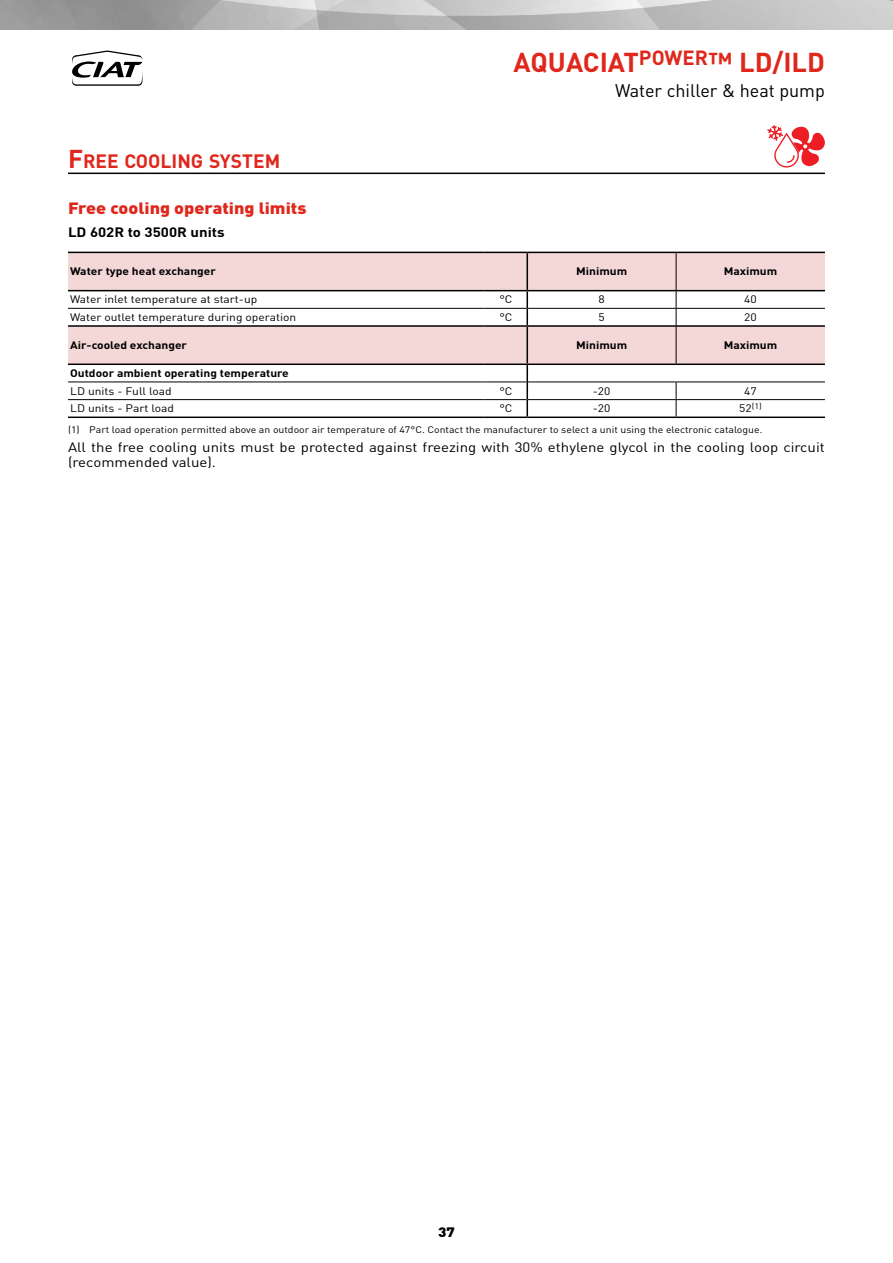
<style>
.page{position:relative;width:893px;height:1263px;background:#fff}
.page>*{position:absolute;margin:0;border:0;box-sizing:border-box;transform-origin:0 0}
.t1{font:700 27px "DIN Pro";color:#df271c}
.t2{font:700 19.2px "DIN Pro";color:#df271c}
.t3{font:18px "DIN Pro";color:#000}
.t4{font:900 16.2px "DIN Pro";color:#df271c;scale:1.11 1}
.t5{font:13.5px/15px "DIN Pro";color:#000;scale:1.11 1}
.t6{font:700 13.5px "DIN Pro";color:#000;scale:1.11 1}
.t7{font:900 13.5px "DIN Pro";color:#000;scale:1.11 1}
.t8{font:10.8px "DIN Pro";color:#000;scale:1.11 1}
.t9{font:700 10.8px "DIN Pro";color:#000;scale:1.11 1}
.t10{font:9.45px "DIN Pro";color:#000;scale:1.11 1}
.t11{font:8.1px "DIN Pro";color:#000;scale:1.11 1}
.s1{font-size:25.5px}
.s2{font-size:10.8px}
</style>
<div class="page">
<img style="left:0;top:0;width:893px;height:30px">
<svg style="left:72px;top:50px;width:71px;height:36px"></svg>
<svg style="left:68px;top:253px;width:757px;height:110px;fill:#f4d7d7"></svg>
<hr style="left:68px;top:308px;width:417px;height:1px;background:#000">
<hr style="left:485px;top:308px;width:41px;height:1px;background:#000">
<hr style="left:528px;top:308px;width:148px;height:1px;background:#000">
<hr style="left:676px;top:308px;width:149px;height:1px;background:#000">
<hr style="left:68px;top:382px;width:417px;height:1px;background:#000">
<hr style="left:485px;top:382px;width:41px;height:1px;background:#000">
<hr style="left:528px;top:382px;width:148px;height:1px;background:#000">
<hr style="left:676px;top:382px;width:149px;height:1px;background:#000">
<hr style="left:68px;top:399px;width:417px;height:1px;background:#000">
<hr style="left:485px;top:399px;width:41px;height:1px;background:#000">
<hr style="left:528px;top:399px;width:148px;height:1px;background:#000">
<hr style="left:676px;top:399px;width:149px;height:1px;background:#000">
<hr style="left:526px;top:253px;width:2px;height:37px;background:#000">
<svg style="left:526px;top:291px;width:2px;height:34px"></svg>
<hr style="left:526px;top:327px;width:2px;height:36px;background:#000">
<svg style="left:526px;top:365px;width:2px;height:51px"></svg>
<hr style="left:68px;top:290px;width:417px;height:1px;background:#000">
<hr style="left:485px;top:290px;width:42px;height:1px;background:#000">
<hr style="left:527px;top:290px;width:149px;height:1px;background:#000">
<hr style="left:676px;top:290px;width:149px;height:1px;background:#000">
<hr style="left:68px;top:325px;width:417px;height:2px;background:#000">
<hr style="left:485px;top:325px;width:42px;height:2px;background:#000">
<hr style="left:527px;top:325px;width:149px;height:2px;background:#000">
<hr style="left:676px;top:325px;width:149px;height:2px;background:#000">
<hr style="left:68px;top:363px;width:417px;height:2px;background:#000">
<hr style="left:485px;top:363px;width:42px;height:2px;background:#000">
<hr style="left:527px;top:363px;width:149px;height:2px;background:#000">
<hr style="left:676px;top:363px;width:149px;height:2px;background:#000">
<hr style="left:68px;top:252px;width:417px;height:1px;background:#000">
<hr style="left:485px;top:252px;width:42px;height:1px;background:#000">
<hr style="left:527px;top:252px;width:149px;height:1px;background:#000">
<hr style="left:676px;top:252px;width:149px;height:1px;background:#000">
<hr style="left:68px;top:416px;width:417px;height:2px;background:#000">
<hr style="left:485px;top:416px;width:42px;height:2px;background:#000">
<hr style="left:527px;top:416px;width:149px;height:2px;background:#000">
<hr style="left:676px;top:416px;width:149px;height:2px;background:#000">
<hr style="left:676px;top:253px;width:1px;height:38px;background:#000">
<svg style="left:676px;top:291px;width:1px;height:35px"></svg>
<hr style="left:676px;top:326px;width:1px;height:37px;background:#000">
<svg style="left:676px;top:382px;width:1px;height:34px"></svg>
<hr style="left:68px;top:173px;width:757px;height:1px;background:#000">
<svg style="left:767px;top:125px;width:58px;height:43px"></svg>
<h1 class="t1" style="left:514px;top:44px;width:313px">AQUACIAT<sup>POWER</sup>™ LD/ILD</h1>
<h2 class="t2" style="left:68px;top:148px;width:214px"><span class="s1">F</span>REE COOLING SYSTEM</h2>
<h3 class="t3" style="left:615px;top:78px;width:211px">Water chiller &amp; heat pump</h3>
<h3 class="t4" style="left:68px;top:197px;width:216px">Free cooling operating limits</h3>
<h3 class="t6" style="left:68px;top:223px;width:143px">LD 602R to 3500R units</h3>
<p class="t9" style="left:70px;top:264px;width:133px">Water type heat exchanger</p>
<p class="t9" style="left:576px;top:264px;width:48px">Minimum</p>
<p class="t9" style="left:724px;top:264px;width:50px">Maximum</p>
<p class="t8" style="left:70px;top:292px;width:170px">Water inlet temperature at start-up</p>
<p class="t8" style="left:499px;top:292px;width:13px">°C</p>
<p class="t8" style="left:599px;top:292px;width:7px">8</p>
<p class="t8" style="left:744px;top:292px;width:13px">40</p>
<p class="t8" style="left:70px;top:310px;width:205px">Water outlet temperature during operation</p>
<p class="t8" style="left:499px;top:310px;width:13px">°C</p>
<p class="t8" style="left:599px;top:310px;width:7px">5</p>
<p class="t8" style="left:744px;top:310px;width:13px">20</p>
<p class="t9" style="left:70px;top:338px;width:107px">Air-cooled exchanger</p>
<p class="t9" style="left:576px;top:338px;width:48px">Minimum</p>
<p class="t9" style="left:724px;top:338px;width:50px">Maximum</p>
<p class="t9" style="left:70px;top:366px;width:199px">Outdoor ambient operating temperature</p>
<p class="t8" style="left:70px;top:383px;width:93px">LD units - Full load</p>
<p class="t8" style="left:499px;top:383px;width:13px">°C</p>
<p class="t8" style="left:593px;top:383px;width:17px">-20</p>
<p class="t8" style="left:744px;top:383px;width:13px">47</p>
<p class="t8" style="left:70px;top:401px;width:95px">LD units - Part load</p>
<p class="t8" style="left:499px;top:401px;width:13px">°C</p>
<p class="t8" style="left:593px;top:401px;width:17px">-20</p>
<p class="t11" style="left:739px;top:401px;width:22px"><span class="s2">52</span>(1)</p>
<p class="t10" style="left:68px;top:423px;width:627px">(1) Part load operation permitted above an outdoor air temperature of 47°C. Contact the manufacturer to select a unit using the electronic catalogue.</p>
<h3 class="t5" style="left:68px;top:439px;width:683px">All the free cooling units must be protected against freezing with 30% ethylene glycol in the cooling loop circuit (recommended value).</h3>
<h3 class="t7" style="left:438px;top:1223px;width:17px">37</h3>
</div>
